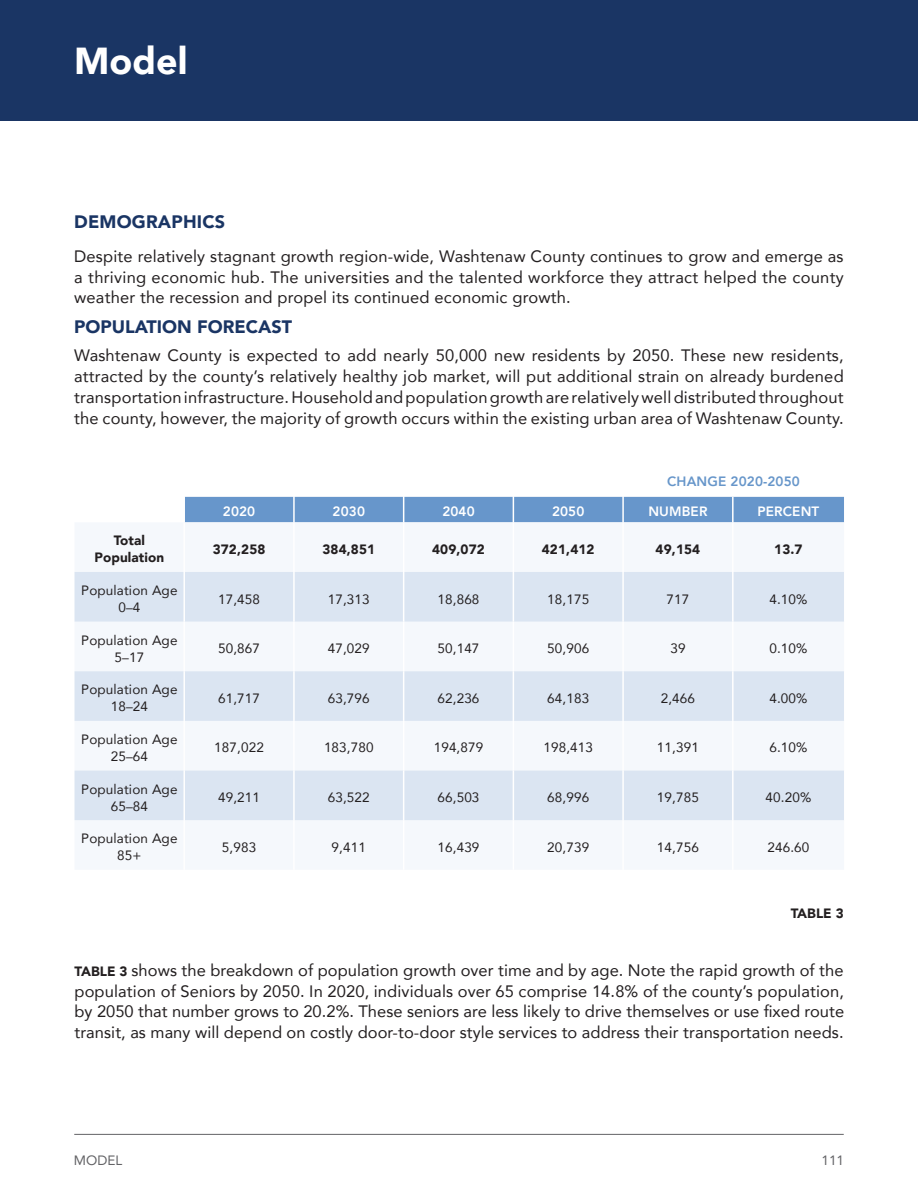
<style>
.page{position:relative;width:918px;height:1188px;background:#fff}
.page>*{position:absolute;margin:0;border:0;box-sizing:border-box;transform-origin:0 0}
.t1{font:900 37.5px "Avenir";color:#fff}
.Heading___3{font:900 18px "Avenir";color:#1a3564}
.Heading___2{font:900 18px "Avenir";letter-spacing:.01em;color:#1a3564}
.body{font:16.5px/20.7px "Avenir";letter-spacing:.005em;color:#231f20;text-align:justify}
.Heading___3-2{font:16.5px/21px "Avenir";letter-spacing:.01em;color:#231f20;text-align:justify}
.body-2{font:13.5px/16.8px "Avenir";letter-spacing:.01em;color:#231f20;text-align:center}
.body-3{font:900 13.5px/16.8px "Avenir";letter-spacing:.01em;color:#231f20;text-align:center}
.body-4{font:800 13.5px "Avenir";letter-spacing:.01em;color:#fff}
.body-5{font:800 13.5px "Avenir";letter-spacing:.01em;color:#6796ca}
.t2{font:13.5px "Avenir";color:#636366}
.TABLE___MAP{font:900 13.5px "Avenir";color:#231f20}
.s1{font-weight:900;font-size:13.5px}
</style>
<div class="page">
<div style="left:0;top:0;width:918px;height:122px;background:#1a3564"></div>
<svg style="left:185px;top:496px;width:659px;height:1px"></svg>
<div style="left:75px;top:522px;width:769px;height:299px;background:#f5f8fc"></div>
<svg style="left:75px;top:572px;width:769px;height:248px;fill:#dbe5f2"></svg>
<hr style="left:293px;top:461px;width:2px;height:36px;background:#fff">
<hr style="left:403px;top:461px;width:1px;height:36px;background:#fff">
<hr style="left:513px;top:461px;width:1px;height:36px;background:#fff">
<hr style="left:622px;top:461px;width:2px;height:36px;background:#fff">
<div style="left:185px;top:497px;width:659px;height:25px;background:#6796cb"></div>
<hr style="left:622px;top:497px;width:2px;height:25px;background:#fff">
<hr style="left:732px;top:497px;width:2px;height:25px;background:#fff">
<hr style="left:183px;top:522px;width:2px;height:50px;background:#fff">
<hr style="left:293px;top:522px;width:2px;height:50px;background:#fff">
<hr style="left:403px;top:522px;width:1px;height:50px;background:#fff">
<hr style="left:513px;top:522px;width:1px;height:50px;background:#fff">
<hr style="left:622px;top:522px;width:2px;height:50px;background:#fff">
<hr style="left:732px;top:522px;width:2px;height:50px;background:#fff">
<hr style="left:183px;top:572px;width:2px;height:50px;background:#fff">
<hr style="left:293px;top:572px;width:2px;height:50px;background:#fff">
<hr style="left:403px;top:572px;width:1px;height:50px;background:#fff">
<hr style="left:513px;top:572px;width:1px;height:50px;background:#fff">
<hr style="left:622px;top:572px;width:2px;height:50px;background:#fff">
<hr style="left:732px;top:572px;width:2px;height:50px;background:#fff">
<hr style="left:183px;top:622px;width:2px;height:49px;background:#fff">
<hr style="left:293px;top:622px;width:2px;height:49px;background:#fff">
<hr style="left:403px;top:622px;width:1px;height:49px;background:#fff">
<hr style="left:513px;top:622px;width:1px;height:49px;background:#fff">
<hr style="left:622px;top:622px;width:2px;height:49px;background:#fff">
<hr style="left:732px;top:622px;width:2px;height:49px;background:#fff">
<hr style="left:183px;top:671px;width:2px;height:50px;background:#fff">
<hr style="left:293px;top:671px;width:2px;height:50px;background:#fff">
<hr style="left:403px;top:671px;width:1px;height:50px;background:#fff">
<hr style="left:513px;top:671px;width:1px;height:50px;background:#fff">
<hr style="left:622px;top:671px;width:2px;height:50px;background:#fff">
<hr style="left:732px;top:671px;width:2px;height:50px;background:#fff">
<hr style="left:183px;top:721px;width:2px;height:50px;background:#fff">
<hr style="left:293px;top:721px;width:2px;height:50px;background:#fff">
<hr style="left:403px;top:721px;width:1px;height:50px;background:#fff">
<hr style="left:513px;top:721px;width:1px;height:50px;background:#fff">
<hr style="left:622px;top:721px;width:2px;height:50px;background:#fff">
<hr style="left:732px;top:721px;width:2px;height:50px;background:#fff">
<hr style="left:183px;top:771px;width:2px;height:49px;background:#fff">
<hr style="left:293px;top:771px;width:2px;height:49px;background:#fff">
<hr style="left:403px;top:771px;width:1px;height:49px;background:#fff">
<hr style="left:513px;top:771px;width:1px;height:49px;background:#fff">
<hr style="left:622px;top:771px;width:2px;height:49px;background:#fff">
<hr style="left:732px;top:771px;width:2px;height:49px;background:#fff">
<hr style="left:183px;top:820px;width:2px;height:50px;background:#fff">
<hr style="left:293px;top:820px;width:2px;height:50px;background:#fff">
<hr style="left:403px;top:820px;width:1px;height:50px;background:#fff">
<hr style="left:513px;top:820px;width:1px;height:50px;background:#fff">
<hr style="left:622px;top:820px;width:2px;height:50px;background:#fff">
<hr style="left:732px;top:820px;width:2px;height:50px;background:#fff">
<hr style="left:74px;top:1134px;width:770px;height:1px;background:#636366">
<h1 class="t1" style="left:74px;top:29px;width:115px">Model</h1>
<p class="Heading___2" style="left:74px;top:206px;width:152px">DEMOGRAPHICS</p>
<p class="body" style="left:74px;top:246px;width:771px">Despite relatively stagnant growth region-wide, Washtenaw County continues to grow and emerge as a thriving economic hub. The universities and the talented workforce they attract helped the county weather the recession and propel its continued economic growth.</p>
<p class="Heading___3" style="left:74px;top:311px;width:219px">POPULATION FORECAST</p>
<p class="Heading___3-2" style="left:74px;top:344px;width:771px">Washtenaw County is expected to add nearly 50,000 new residents by 2050. These new residents, attracted by the county’s relatively healthy job market, will put additional strain on already burdened transportation infrastructure. Household and population growth are relatively well distributed throughout the county, however, the majority of growth occurs within the existing urban area of Washtenaw County.</p>
<p class="body-5" style="left:667px;top:470px;width:134px">CHANGE 2020-2050</p>
<p class="body-4" style="left:223px;top:501px;width:34px">2020</p>
<p class="body-4" style="left:333px;top:501px;width:34px">2030</p>
<p class="body-4" style="left:442px;top:501px;width:34px">2040</p>
<p class="body-4" style="left:552px;top:501px;width:34px">2050</p>
<p class="body-4" style="left:648px;top:501px;width:61px">NUMBER</p>
<p class="body-4" style="left:758px;top:501px;width:63px">PERCENT</p>
<p class="body-3" style="left:94px;top:532px;width:71px">Total<br>Population</p>
<p class="body-3" style="left:213px;top:540px;width:54px">372,258</p>
<p class="body-3" style="left:322px;top:540px;width:54px">384,851</p>
<p class="body-3" style="left:432px;top:540px;width:54px">409,072</p>
<p class="body-3" style="left:542px;top:540px;width:54px">421,412</p>
<p class="body-3" style="left:656px;top:540px;width:46px">49,154</p>
<p class="body-3" style="left:774px;top:540px;width:30px">13.7</p>
<p class="body-2" style="left:81px;top:582px;width:98px">Population Age<br>0–4</p>
<p class="body-2" style="left:218px;top:590px;width:43px">17,458</p>
<p class="body-2" style="left:328px;top:590px;width:43px">17,313</p>
<p class="body-2" style="left:438px;top:590px;width:43px">18,868</p>
<p class="body-2" style="left:547px;top:590px;width:43px">18,175</p>
<p class="body-2" style="left:667px;top:590px;width:24px">717</p>
<p class="body-2" style="left:769px;top:590px;width:40px">4.10%</p>
<p class="body-2" style="left:81px;top:631px;width:98px">Population Age<br>5–17</p>
<p class="body-2" style="left:218px;top:640px;width:43px">50,867</p>
<p class="body-2" style="left:328px;top:640px;width:43px">47,029</p>
<p class="body-2" style="left:438px;top:640px;width:43px">50,147</p>
<p class="body-2" style="left:547px;top:640px;width:43px">50,906</p>
<p class="body-2" style="left:670px;top:640px;width:17px">39</p>
<p class="body-2" style="left:769px;top:640px;width:40px">0.10%</p>
<p class="body-2" style="left:81px;top:681px;width:98px">Population Age<br>18–24</p>
<p class="body-2" style="left:218px;top:689px;width:43px">61,717</p>
<p class="body-2" style="left:328px;top:689px;width:43px">63,796</p>
<p class="body-2" style="left:438px;top:689px;width:43px">62,236</p>
<p class="body-2" style="left:547px;top:689px;width:43px">64,183</p>
<p class="body-2" style="left:661px;top:689px;width:36px">2,466</p>
<p class="body-2" style="left:769px;top:689px;width:40px">4.00%</p>
<p class="body-2" style="left:81px;top:731px;width:98px">Population Age<br>25–64</p>
<p class="body-2" style="left:214px;top:739px;width:51px">187,022</p>
<p class="body-2" style="left:324px;top:739px;width:51px">183,780</p>
<p class="body-2" style="left:434px;top:739px;width:51px">194,879</p>
<p class="body-2" style="left:543px;top:739px;width:51px">198,413</p>
<p class="body-2" style="left:657px;top:739px;width:43px">11,391</p>
<p class="body-2" style="left:769px;top:739px;width:40px">6.10%</p>
<p class="body-2" style="left:81px;top:780px;width:98px">Population Age<br>65–84</p>
<p class="body-2" style="left:218px;top:789px;width:43px">49,211</p>
<p class="body-2" style="left:328px;top:789px;width:43px">63,522</p>
<p class="body-2" style="left:438px;top:789px;width:43px">66,503</p>
<p class="body-2" style="left:547px;top:789px;width:43px">68,996</p>
<p class="body-2" style="left:657px;top:789px;width:43px">19,785</p>
<p class="body-2" style="left:766px;top:789px;width:47px">40.20%</p>
<p class="body-2" style="left:81px;top:830px;width:98px">Population Age<br>85+</p>
<p class="body-2" style="left:222px;top:838px;width:36px">5,983</p>
<p class="body-2" style="left:332px;top:838px;width:36px">9,411</p>
<p class="body-2" style="left:438px;top:838px;width:43px">16,439</p>
<p class="body-2" style="left:547px;top:838px;width:43px">20,739</p>
<p class="body-2" style="left:657px;top:838px;width:43px">14,756</p>
<p class="body-2" style="left:767px;top:838px;width:43px">246.60</p>
<p class="TABLE___MAP" style="left:791px;top:902px;width:55px">TABLE 3</p>
<p class="body" style="left:75px;top:960px;width:771px"><span class="s1">TABLE 3</span> shows the breakdown of population growth over time and by age. Note the rapid growth of the population of Seniors by 2050. In 2020, individuals over 65 comprise 14.8% of the county’s population, by 2050 that number grows to 20.2%. These seniors are less likely to drive themselves or use fixed route transit, as many will depend on costly door-to-door style services to address their transportation needs.</p>
<p class="t2" style="left:74px;top:1150px;width:50px">MODEL</p>
<p class="t2" style="left:822px;top:1150px;width:24px">111</p>
</div>
